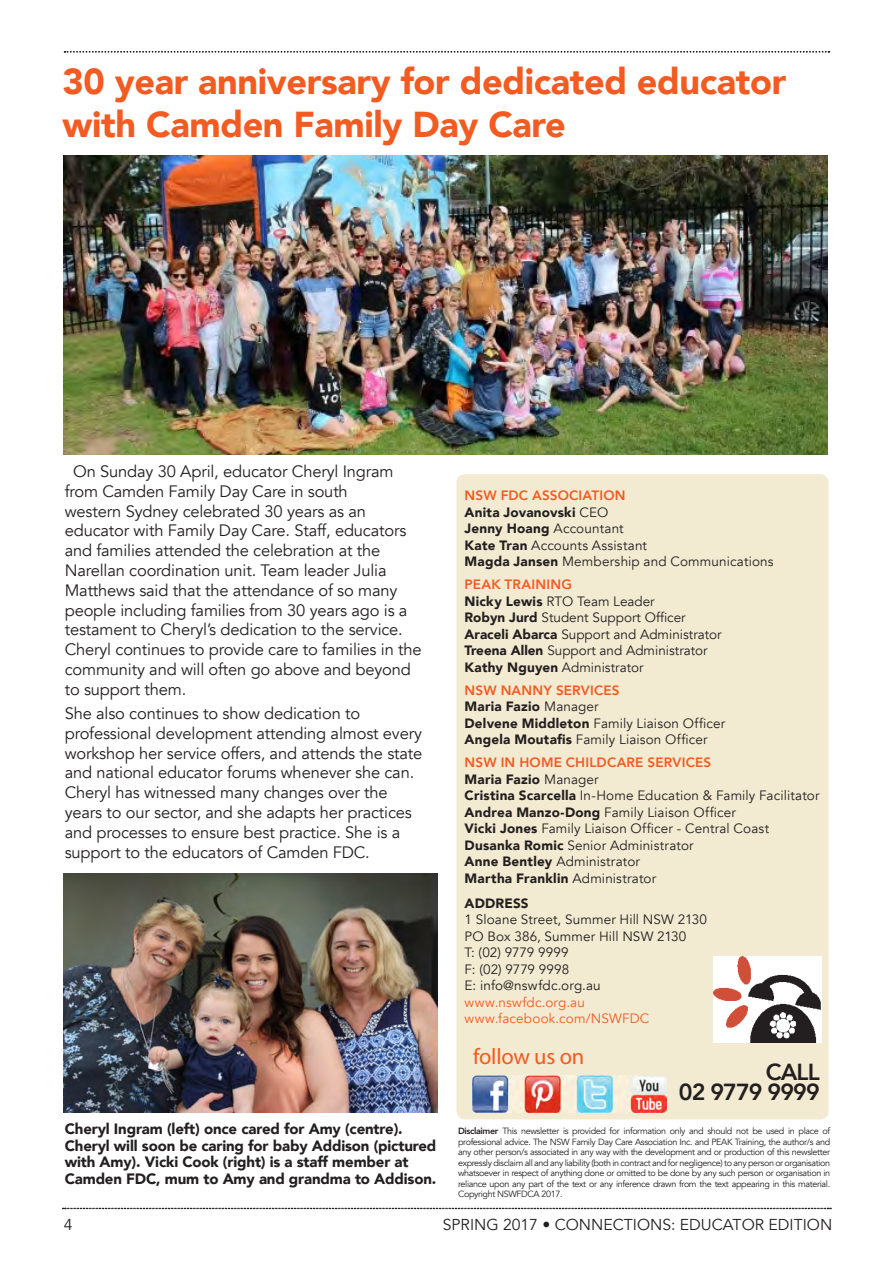
<style>
.page{position:relative;width:893px;height:1263px;background:#fff}
.page>*{position:absolute;margin:0;border:0;box-sizing:border-box;transform-origin:0 0}
.t1{font:900 36px/43.2px "Avenir";letter-spacing:-.01em;color:#f25b21}
.t2{font:800 23.25px "Avenir";letter-spacing:-.04em;color:#231f20}
.AUTHOR{font:22.5px "Myriad Pro";letter-spacing:-.01em;color:#f25b21}
.t3{font:16.5px/19.8px "Avenir";letter-spacing:-.01em;color:#231f20}
.t4{font:15.75px "Avenir";color:#231f20}
.t5{font:900 15px/16.5px "Avenir";letter-spacing:-.01em;color:#231f20}
.CONTACTS{font:13.5px/16.5px "Avenir";letter-spacing:.01em;color:#231f20}
.CONTACTS-2{font:13.5px "Avenir";color:#221e1f}
.CONTACTS-3{font:900 13.5px "Avenir";letter-spacing:.015em;color:#231f20}
.CONTACTS-4{font:800 13.5px "Avenir";letter-spacing:.015em;color:#f25b21}
.CONTACTS-5{font:13.5px/16.5px "Avenir";letter-spacing:.015em;color:#f25b21}
.ContactDetails-Heade{font:800 13.5px "Avenir";letter-spacing:.015em;color:#f25b21}
.t6{font:9px/10.5px "Avenir";letter-spacing:-.04em;color:#231f20;text-align:justify}
.s1{font-weight:400}
.s2{font-weight:900}
.s3{font-weight:800}
</style>
<div class="page">
<svg style="left:65px;top:51px;width:764px;height:2px"></svg>
<svg style="left:63px;top:1208px;width:768px;height:1px"></svg>
<div style="left:456px;top:474px;width:372px;height:645px;background:#f2ead1;border-radius:9px"></div>
<img style="left:713px;top:956px;width:108px;height:87px">
<img style="left:472px;top:1076px;width:195px;height:36px">
<img style="left:64px;top:156px;width:763px;height:299px">
<img style="left:64px;top:873px;width:373px;height:239px">
<p class="t1" style="left:63px;top:59px;width:725px">30 year anniversary for dedicated educator with Camden Family Day Care</p>
<p class="t3" style="left:65px;top:462px;width:358px;text-indent:8px">On Sunday 30 April, educator Cheryl Ingram from Camden Family Day Care in south<br>western Sydney celebrated 30 years as an educator with Family Day Care. Staff, educators and families attended the celebration at the Narellan coordination unit. Team leader Julia Matthews said that the attendance of so many people including families from 30 years ago is a testament to Cheryl’s dedication to the service.<br>Cheryl continues to provide care to families in the community and will often go above and beyond to support them.</p>
<p class="t3" style="left:65px;top:704px;width:359px">She also continues to show dedication to professional development attending almost every workshop her service offers, and attends the state and national educator forums whenever she can.<br>Cheryl has witnessed many changes over the years to our sector, and she adapts her practices and processes to ensure best practice. She is a support to the educators of Camden FDC.</p>
<p class="t5" style="left:65px;top:1120px;width:373px">Cheryl Ingram (left) once cared for Amy (centre).<br>Cheryl will soon be caring for baby Addison (pictured with Amy). Vicki Cook (right) is a staff member at Camden FDC, mum to Amy and grandma to Addison.</p>
<p class="ContactDetails-Heade" style="left:465px;top:485px;width:163px">NSW FDC ASSOCIATION</p>
<p class="CONTACTS-3" style="left:465px;top:501px;width:145px">Anita Jovanovski <span class="s1">CEO</span></p>
<p class="CONTACTS-3" style="left:465px;top:517px;width:161px">Jenny Hoang <span class="s1">Accountant</span></p>
<p class="CONTACTS" style="left:465px;top:537px;width:184px"><span class="s2">Kate Tran</span> Accounts Assistant</p>
<p class="CONTACTS" style="left:465px;top:554px;width:311px"><span class="s2">Magda Jansen</span> Membership and Communications</p>
<p class="CONTACTS-4" style="left:465px;top:574px;width:109px">PEAK TRAINING</p>
<p class="CONTACTS" style="left:465px;top:593px;width:192px"><span class="s2">Nicky Lewis</span> RTO Team Leader</p>
<p class="CONTACTS" style="left:465px;top:610px;width:223px"><span class="s2">Robyn Jurd</span> Student Support Officer</p>
<p class="CONTACTS-2" style="left:465px;top:626px;width:259px"><span class="s2">Araceli Abarca</span> Support and Administrator</p>
<p class="CONTACTS-2" style="left:465px;top:643px;width:245px"><span class="s2">Treena Allen</span> Support and Administrator</p>
<p class="CONTACTS" style="left:465px;top:659px;width:181px"><span class="s2">Kathy Nguyen</span> Administrator</p>
<p class="CONTACTS-4" style="left:465px;top:679px;width:157px">NSW NANNY SERVICES</p>
<p class="CONTACTS" style="left:465px;top:698px;width:262px"><span class="s2">Maria Fazio</span> Manager<br><span class="s2">Delvene Middleton</span> Family Liaison Officer<br><span class="s2">Angela Moutafis</span> Family Liaison Officer</p>
<p class="CONTACTS-4" style="left:465px;top:752px;width:248px">NSW IN HOME CHILDCARE SERVICES</p>
<p class="CONTACTS-3" style="left:465px;top:767px;width:136px">Maria Fazio <span class="s1">Manager</span></p>
<p class="CONTACTS" style="left:465px;top:787px;width:356px"><span class="s2">Cristina Scarcella</span> In-Home Education &amp; Family Facilitator<br><span class="s2">Andrea Manzo-Dong</span> Family Liaison Officer<br><span class="s2">Vicki Jones</span> Family Liaison Officer - Central Coast</p>
<p class="CONTACTS" style="left:465px;top:837px;width:231px"><span class="s2">Dusanka Romic</span> Senior Administrator</p>
<p class="CONTACTS" style="left:465px;top:853px;width:193px"><span class="s2">Anne Bentley</span> Administrator<br><span class="s2">Martha Franklin</span> Administrator</p>
<p class="CONTACTS" style="left:465px;top:895px;width:244px"><span class="s2">ADDRESS<br></span>1 Sloane Street, Summer Hill NSW 2130</p>
<p class="CONTACTS" style="left:465px;top:928px;width:223px">PO Box 386, Summer Hill NSW 2130</p>
<p class="CONTACTS" style="left:465px;top:944px;width:106px">T: (02) 9779 9999</p>
<p class="CONTACTS" style="left:465px;top:961px;width:106px">F: (02) 9779 9998</p>
<p class="CONTACTS" style="left:465px;top:977px;width:138px">E: info@nswfdc.org.au</p>
<p class="CONTACTS-5" style="left:465px;top:994px;width:186px">www.nswfdc.org.au www.facebook.com/NSWFDC</p>
<p class="AUTHOR" style="left:473px;top:1042px;width:113px">follow us on</p>
<p class="t2" style="left:766px;top:1054px;width:55px">CALL</p>
<p class="t2" style="left:679px;top:1074px;width:142px">02 9779 9999</p>
<p class="t6" style="left:458px;top:1126px;width:374px"><span class="s3">Disclaimer</span> This newsletter is provided for information only and should not be used in place of professional advice. The NSW Family Day Care Association Inc. and PEAK Training, the author/s and any other person/s associated in any way with the development and or production of this newsletter expressly disclaim all and any liability (both in contract and for negligence) to any person or organisation whatsoever in respect of anything done or omitted to be done by any such person or organisation in reliance upon any part of the text or any inference drawn from the text appearing in this material.<br>Copyright NSWFDCA 2017.</p>
<p class="t4" style="left:64px;top:1215px;width:10px">4</p>
<p class="t4" style="left:443px;top:1215px;width:391px">SPRING 2017 • CONNECTIONS: EDUCATOR EDITION</p>
</div>
